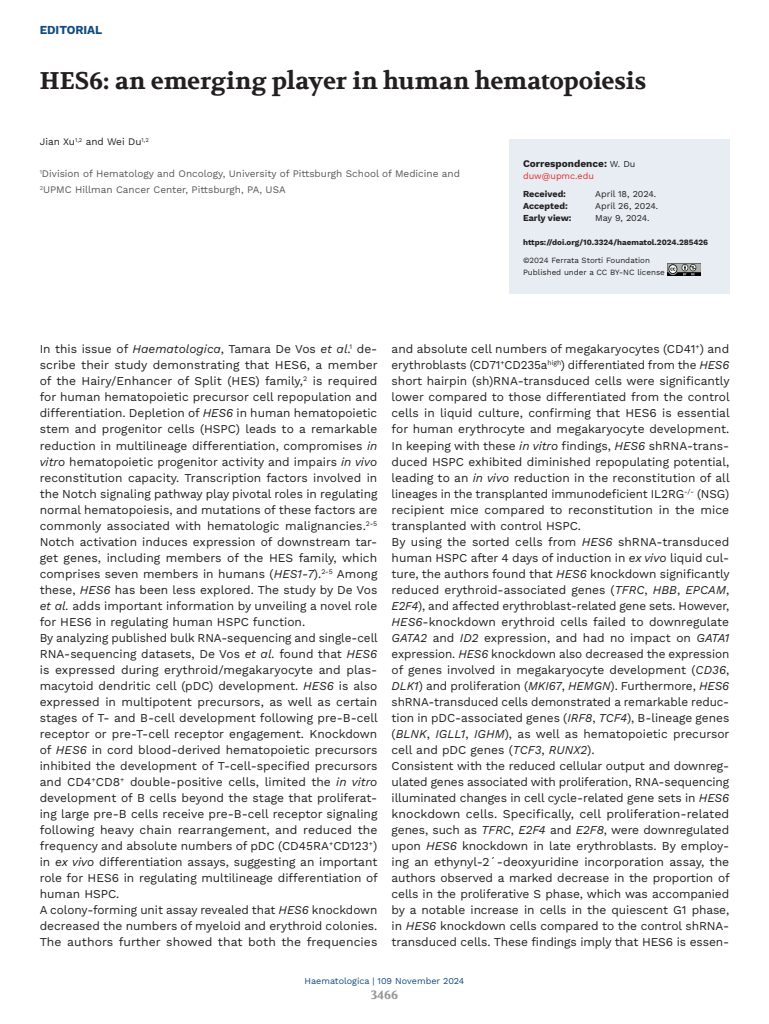
<style>
.page{position:relative;width:769px;height:1024px;background:#fff}
.page>*{position:absolute;margin:0;border:0;box-sizing:border-box;transform-origin:0 0}
.TITOLO_Articolo{font:700 24px "Volkhov";letter-spacing:-.01em;color:#231f20}
.TESTO{font:12px/16px "Work Sans";color:#231f20;text-align:justify}
.t1{font:700 12px "Work Sans";letter-spacing:-.005em;color:#134a80}
.t2{font:700 12px "Volkhov";color:#939598}
.AFFILIAZIONI{font:10px/16px "Work Sans";color:#57585a}
.AUTORI{font:10px "Work Sans";color:#231f20}
.t3{font:700 10px "Work Sans";color:#231f20}
.t4{font:9px "Work Sans";color:#231f20}
.t5{font:9px "Work Sans";color:#134a80}
.t6{font:700 9px "Work Sans";color:#231f20}
.t7{font:9px "Work Sans";color:#e02b2b}
.t8{font:8px "Work Sans";color:#231f20}
.SCHEDA_Sito{font:700 8px "Work Sans";color:#231f20}
.s1{font-weight:400;font-size:9px}
.s2{font-style:italic}
</style>
<div class="page">
<div style="left:508px;top:139px;width:221px;height:155px;background:#e7edf2"></div>
<img style="left:667px;top:264px;width:32px;height:11px">
<p class="t1" style="left:40px;top:23px;width:64px">EDITORIAL</p>
<p class="TITOLO_Articolo" style="left:40px;top:66px;width:607px">HES6: an emerging player in human hematopoiesis</p>
<p class="AUTORI" style="left:40px;top:134px;width:110px">Jian Xu<sup>1,2</sup> and Wei Du<sup>1,2</sup></p>
<p class="AFFILIAZIONI" style="left:40px;top:165px;width:421px"><sup>1</sup>Division of Hematology and Oncology, University of Pittsburgh School of Medicine and<br><sup>2</sup>UPMC Hillman Cancer Center, Pittsburgh, PA, USA</p>
<p class="t3" style="left:523px;top:158px;width:114px">Correspondence: <span class="s1">W. Du</span></p>
<p class="t7" style="left:523px;top:169px;width:72px">duw@upmc.edu</p>
<p class="t6" style="left:523px;top:189px;width:44px">Received:</p>
<p class="t4" style="left:595px;top:187px;width:63px">April 18, 2024.</p>
<p class="t6" style="left:523px;top:201px;width:46px">Accepted:</p>
<p class="t4" style="left:595px;top:199px;width:64px">April 26, 2024.</p>
<p class="t6" style="left:523px;top:213px;width:50px">Early view:</p>
<p class="t4" style="left:595px;top:211px;width:56px">May 9, 2024.</p>
<p class="SCHEDA_Sito" style="left:523px;top:238px;width:186px">https://doi.org/10.3324/haematol.2024.285426</p>
<p class="t8" style="left:523px;top:254px;width:128px">©2024 Ferrata Storti Foundation</p>
<p class="t8" style="left:523px;top:266px;width:143px">Published under a CC BY-NC license</p>
<p class="TESTO" style="left:40px;top:341px;width:339px">In this issue of <span class="s2">Haematologica</span>, Tamara De Vos <span class="s2">et al</span>.<sup>1</sup> de&shy;scribe their study demonstrating that HES6, a member of the Hairy/Enhancer of Split (HES) family,<sup>2</sup> is required for human hematopoietic precursor cell repopulation and differentiation. Depletion of <span class="s2">HES6</span> in human hematopoietic stem and progenitor cells (HSPC) leads to a remarkable reduction in multilineage differentiation, compromises <span class="s2">in vitro</span> hematopoietic progenitor activity and impairs <span class="s2">in vivo </span>reconstitution capacity. Transcription factors involved in the Notch signaling pathway play pivotal roles in regulating normal hematopoiesis, and mutations of these factors are commonly associated with hematologic malignancies.<sup>2-5<br></sup>Notch activation induces expression of downstream tar&shy;get genes, including members of the HES family, which comprises seven members in humans (<span class="s2">HES1-7</span>).<sup>2-5</sup> Among these, <span class="s2">HES6</span> has been less explored. The study by De Vos <span class="s2">et al.</span> adds important information by unveiling a novel role for HES6 in regulating human HSPC function.</p>
<p class="TESTO" style="left:40px;top:629px;width:339px">By analyzing published bulk RNA-sequencing and single-cell RNA-sequencing datasets, De Vos <span class="s2">et al.</span> found that <span class="s2">HES6 </span>is expressed during erythroid/megakaryocyte and plas&shy;macytoid dendritic cell (pDC) development. <span class="s2">HES6</span> is also expressed in multipotent precursors, as well as certain stages of T- and B-cell development following pre-B-cell receptor or pre-T-cell receptor engagement. Knockdown of <span class="s2">HES6</span> in cord blood-derived hematopoietic precursors inhibited the development of T-cell-specified precursors and CD4<sup>+</sup>CD8<sup>+</sup> double-positive cells, limited the <span class="s2">in vitro </span>development of B cells beyond the stage that proliferat&shy;ing large pre-B cells receive pre-B-cell receptor signaling following heavy chain rearrangement, and reduced the frequency and absolute numbers of pDC (CD45RA<sup>+</sup>CD123<sup>+</sup>) in <span class="s2">ex vivo</span> differentiation assays, suggesting an important role for HES6 in regulating multilineage differentiation of human HSPC.</p>
<p class="TESTO" style="left:40px;top:901px;width:339px">A colony-forming unit assay revealed that <span class="s2">HES6</span> knockdown decreased the numbers of myeloid and erythroid colonies.<br>The authors further showed that both the frequencies</p>
<p class="TESTO" style="left:391px;top:341px;width:339px">and absolute cell numbers of megakaryocytes (CD41<sup>+</sup>) and erythroblasts (CD71<sup>+</sup>CD235a<sup>high</sup>) differentiated from the <span class="s2">HES6 </span>short hairpin (sh)RNA-transduced cells were significantly lower compared to those differentiated from the control cells in liquid culture, confirming that HES6 is essential for human erythrocyte and megakaryocyte development.<br>In keeping with these <span class="s2">in vitro</span> findings, <span class="s2">HES6</span> shRNA-trans&shy;duced HSPC exhibited diminished repopulating potential, leading to an <span class="s2">in vivo</span> reduction in the reconstitution of all lineages in the transplanted immunodeficient IL2RG<sup>-/-</sup> (NSG) recipient mice compared to reconstitution in the mice transplanted with control HSPC.</p>
<p class="TESTO" style="left:391px;top:533px;width:339px">By using the sorted cells from <span class="s2">HES6</span> shRNA-transduced human HSPC after 4 days of induction in <span class="s2">ex vivo</span> liquid cul&shy;ture, the authors found that <span class="s2">HES6</span> knockdown significantly reduced erythroid-associated genes (<span class="s2">TFRC</span>, <span class="s2">HBB</span>, <span class="s2">EPCAM</span>, <span class="s2">E2F4</span>), and affected erythroblast-related gene sets. However, <span class="s2">HES6</span>-knockdown erythroid cells failed to downregulate <span class="s2">GATA2</span> and <span class="s2">ID2</span> expression, and had no impact on <span class="s2">GATA1 </span>expression. <span class="s2">HES6</span> knockdown also decreased the expression of genes involved in megakaryocyte development (<span class="s2">CD36</span>, <span class="s2">DLK1</span>) and proliferation (<span class="s2">MKI67</span>, <span class="s2">HEMGN</span>). Furthermore, <span class="s2">HES6 </span>shRNA-transduced cells demonstrated a remarkable reduc&shy;tion in pDC-associated genes (<span class="s2">IRF8</span>, <span class="s2">TCF4</span>), B-lineage genes (<span class="s2">BLNK</span>, <span class="s2">IGLL1</span>, <span class="s2">IGHM</span>), as well as hematopoietic precursor cell and pDC genes (<span class="s2">TCF3</span>, <span class="s2">RUNX2</span>).</p>
<p class="TESTO" style="left:391px;top:757px;width:339px">Consistent with the reduced cellular output and downreg&shy;ulated genes associated with proliferation, RNA-sequencing illuminated changes in cell cycle-related gene sets in <span class="s2">HES6 </span>knockdown cells. Specifically, cell proliferation-related genes, such as <span class="s2">TFRC</span>, <span class="s2">E2F4</span> and <span class="s2">E2F8</span>, were downregulated upon <span class="s2">HES6</span> knockdown in late erythroblasts. By employ&shy;ing an ethynyl-2´-deoxyuridine incorporation assay, the authors observed a marked decrease in the proportion of cells in the proliferative S phase, which was accompanied by a notable increase in cells in the quiescent G1 phase, in <span class="s2">HES6</span> knockdown cells compared to the control shRNA&shy;transduced cells. These findings imply that HES6 is essen-</p>
<p class="t5" style="left:304px;top:974px;width:161px">Haematologica | 109 November 2024</p>
<p class="t2" style="left:370px;top:987px;width:29px">3466</p>
</div>
